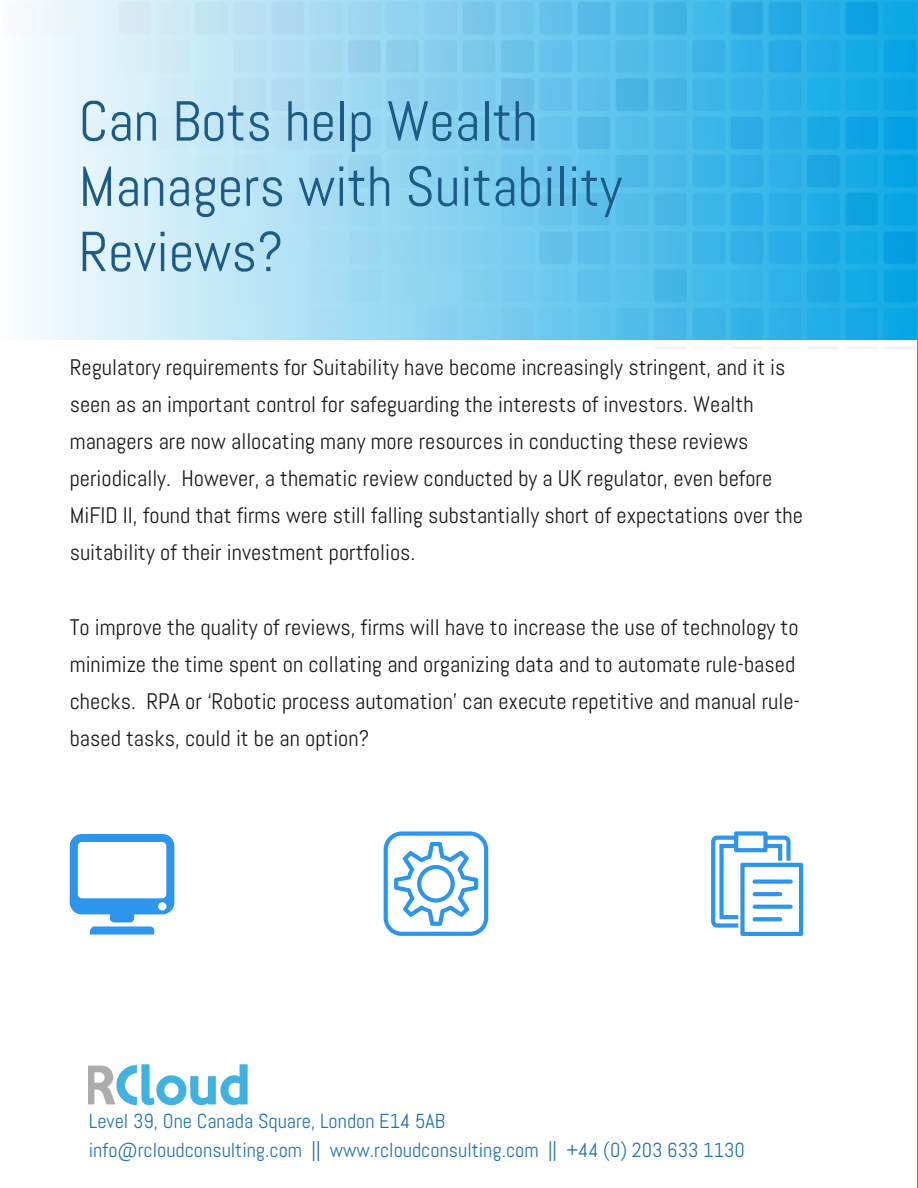
<style>
.page{position:relative;width:918px;height:1188px;background:#fff}
.page>*{position:absolute;margin:0;border:0;box-sizing:border-box;transform-origin:0 0}
.t1{font:56.25px/65.2px "Abel";color:#1d5b87}
.t2{font:22.5px/37.2px "Abel";color:#1b1b1b}
.t3{font:20.25px/28.2px "Abel";color:#2575ad}
</style>
<div class="page">
<img style="left:26px;top:0;width:892px;height:349px">
<img style="left:89px;top:1064px;width:159px;height:41px">
<svg style="left:384px;top:831px;width:104px;height:105px"></svg>
<svg style="left:711px;top:831px;width:92px;height:105px"></svg>
<svg style="left:70px;top:834px;width:104px;height:101px"></svg>
<h1 class="t1" style="left:79px;top:89px;width:545px">Can Bots help Wealth<br>Managers with Suitability<br>Reviews?</h1>
<p class="t2" style="left:70px;top:348px;width:735px">Regulatory requirements for Suitability have become increasingly stringent, and it is seen as an important control for safeguarding the interests of investors. Wealth managers are now allocating many more resources in conducting these reviews periodically. However, a thematic review conducted by a UK regulator, even before MiFID II, found that firms were still falling substantially short of expectations over the suitability of their investment portfolios.</p>
<p class="t2" style="left:70px;top:608px;width:732px">To improve the quality of reviews, firms will have to increase the use of technology to minimize the time spent on collating and organizing data and to automate rule-based checks. RPA or ‘Robotic process automation’ can execute repetitive and manual rule&shy;based tasks, could it be an option?</p>
<p class="t3" style="left:89px;top:1107px;width:658px">Level 39, One Canada Square, London E14 5AB<br>info@rcloudconsulting.com || www.rcloudconsulting.com || +44 (0) 203 633 1130</p>
</div>
